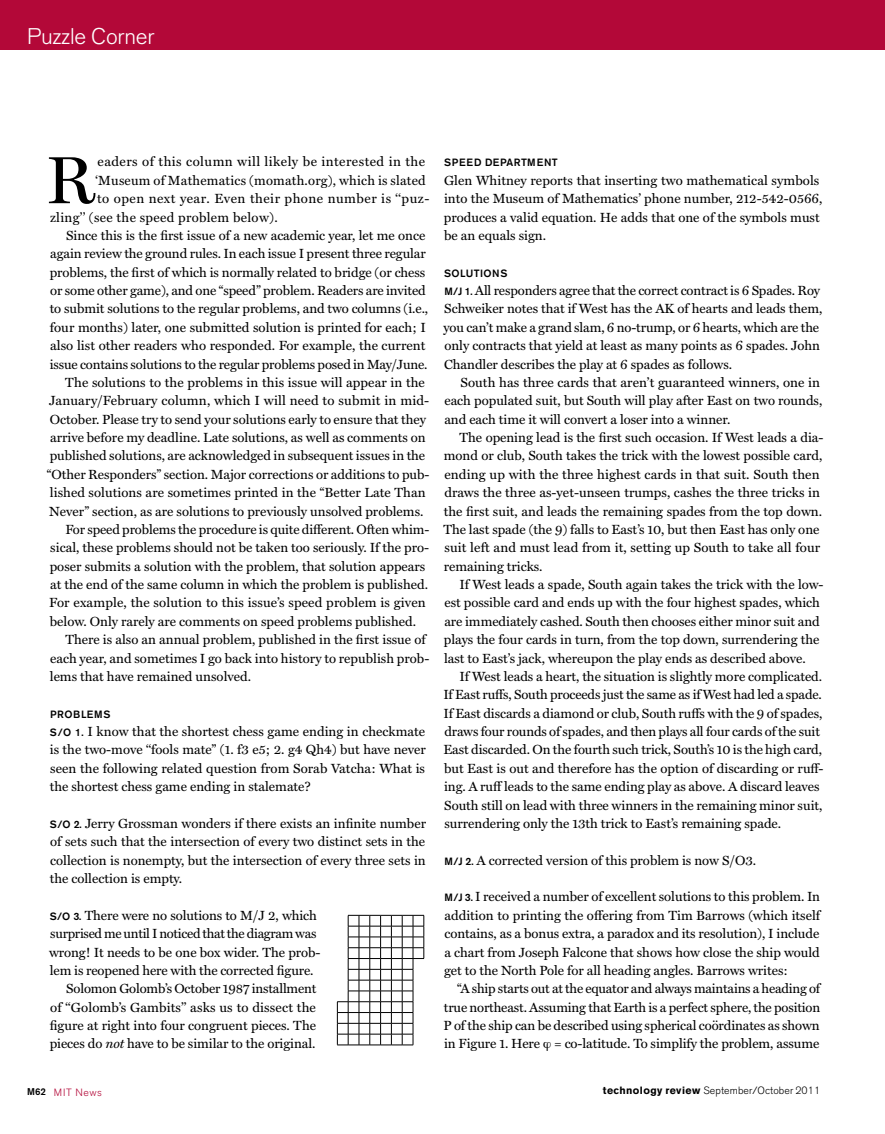
<style>
.page{position:relative;width:885px;height:1134px;background:#fff}
.page>*{position:absolute;margin:0;border:0;box-sizing:border-box;transform-origin:0 0}
.t1{font:67.2px "Miller Display";color:#000}
.t2{font:300 22.5px "Akzidenz Grotesk BE";letter-spacing:-.01em;color:#fff}
.t3{font:13.35px/18.3px "Miller Text";letter-spacing:-.005em;color:#000}
.t4{font:13.35px "Miller Text";letter-spacing:.035em;color:#000}
.t5{font:13.35px "Miller Text";letter-spacing:.015em;color:#000}
.t6{font:13.35px "Miller Text";letter-spacing:.025em;color:#000}
.t7{font:300 10.5px "Akzidenz Grotesk BE";letter-spacing:.01em;color:#000}
.t8{font:500 10.5px "Akzidenz Grotesk BE";letter-spacing:.06em;color:#000}
.t9{font:300 10.5px "Akzidenz Grotesk BE";letter-spacing:.05em;color:#b30838}
.t10{font:500 10.5px "Akzidenz Grotesk BE";letter-spacing:.04em;color:#000}
.s1{font-family:"Akzidenz Grotesk BE";font-weight:500;font-size:10.5px}
.s2{font-style:italic}
.s3{font-weight:500;font-size:9.75px;color:#000}
.s4{font-weight:700}
</style>
<div class="page">
<div style="left:0;top:0;width:884px;height:50px;background:#b30838"></div>
<svg style="left:337px;top:915px;width:87px;height:131px"></svg>
<h2 class="t2" style="left:27px;top:24px;width:129px">Puzzle Corner</h2>
<h1 class="t1" style="left:46px;top:142px;width:51px">R</h1>
<p class="t4" style="left:98px;top:154px;width:329px">eaders of this column will likely be interested in the</p>
<p class="t5" style="left:95px;top:173px;width:332px">‘Museum of Mathematics (momath.org), which is slated</p>
<p class="t4" style="left:97px;top:191px;width:334px">to open next year. Even their phone number is ‘‘puz-</p>
<p class="t6" style="left:50px;top:209px;width:229px">zling’’ (see the speed problem below).</p>
<p class="t3" style="left:66px;top:227px;width:360px">Since this is the first issue of a new academic year, let me once</p>
<p class="t3" style="left:50px;top:245px;width:377px">again review the ground rules. In each issue I present three regular</p>
<p class="t3" style="left:50px;top:263px;width:377px">problems, the first of which is normally related to bridge (or chess</p>
<p class="t3" style="left:50px;top:282px;width:377px">or some other game), and one “speed” problem. Readers are invited</p>
<p class="t3" style="left:50px;top:300px;width:380px">to submit solutions to the regular problems, and two columns (i.e.,</p>
<p class="t3" style="left:50px;top:318px;width:377px">four months) later, one submitted solution is printed for each; I</p>
<p class="t3" style="left:50px;top:337px;width:377px">also list other readers who responded. For example, the current</p>
<p class="t3" style="left:50px;top:355px;width:379px">issue contains solutions to the regular problems posed in May/June.</p>
<p class="t3" style="left:65px;top:374px;width:361px">The solutions to the problems in this issue will appear in the</p>
<p class="t3" style="left:49px;top:392px;width:382px">January/February column, which I will need to submit in mid-</p>
<p class="t3" style="left:50px;top:410px;width:378px">October. Please try to send your solutions early to ensure that they</p>
<p class="t3" style="left:50px;top:429px;width:377px">arrive before my deadline. Late solutions, as well as comments on</p>
<p class="t3" style="left:50px;top:447px;width:377px">published solutions, are acknowledged in subsequent issues in the</p>
<p class="t3" style="left:47px;top:465px;width:384px">“Other Responders” section. Major corrections or additions to pub-</p>
<p class="t3" style="left:50px;top:484px;width:377px">lished solutions are sometimes printed in the “Better Late Than</p>
<p class="t3" style="left:49px;top:502px;width:375px">Never” section, as are solutions to previously unsolved problems.</p>
<p class="t3" style="left:65px;top:521px;width:365px">For speed problems the procedure is quite different. Often whim-</p>
<p class="t3" style="left:50px;top:539px;width:380px">sical, these problems should not be taken too seriously. If the pro-</p>
<p class="t3" style="left:50px;top:557px;width:377px">poser submits a solution with the problem, that solution appears</p>
<p class="t3" style="left:50px;top:576px;width:379px">at the end of the same column in which the problem is published.</p>
<p class="t3" style="left:49px;top:594px;width:378px">For example, the solution to this issue’s speed problem is given</p>
<p class="t3" style="left:50px;top:612px;width:368px">below. Only rarely are comments on speed problems published.</p>
<p class="t3" style="left:65px;top:631px;width:362px">There is also an annual problem, published in the first issue of</p>
<p class="t3" style="left:50px;top:649px;width:380px">each year, and sometimes I go back into history to republish prob-</p>
<p class="t3" style="left:50px;top:668px;width:203px">lems that have remained unsolved.</p>
<p class="t8" style="left:50px;top:708px;width:62px">PROBLEMS</p>
<p class="t3" style="left:50px;top:723px;width:378px;text-align:justify"><span class="s1">S/O 1.</span> I know that the shortest chess game ending in checkmate is the two-move ‘‘fools mate’’ (1. f3 e5; 2. g4 Qh4) but have never seen the following related question from Sorab Vatcha: What is the shortest chess game ending in stalemate?</p>
<p class="t3" style="left:50px;top:815px;width:378px;text-align:justify"><span class="s1">S/O 2.</span> Jerry Grossman wonders if there exists an infinite number of sets such that the intersection of every two distinct sets in the collection is nonempty, but the intersection of every three sets in the collection is empty.</p>
<p class="t3" style="left:50px;top:906px;width:268px"><span class="s1">S/O 3.</span> There were no solutions to M/J 2, which</p>
<p class="t3" style="left:50px;top:925px;width:268px">surprised me until I noticed that the diagram was</p>
<p class="t3" style="left:49px;top:943px;width:273px">wrong! It needs to be one box wider. The prob-</p>
<p class="t3" style="left:50px;top:962px;width:265px">lem is reopened here with the corrected figure.</p>
<p class="t3" style="left:66px;top:980px;width:252px">Solomon Golomb’s October 1987 installment</p>
<p class="t3" style="left:50px;top:998px;width:267px">of ‘‘Golomb’s Gambits’’ asks us to dissect the</p>
<p class="t3" style="left:50px;top:1017px;width:268px">figure at right into four congruent pieces. The</p>
<p class="t3" style="left:50px;top:1035px;width:267px">pieces do <span class="s2">not</span> have to be similar to the original.</p>
<p class="t8" style="left:444px;top:156px;width:115px">SPEED DEPARTMENT</p>
<p class="t3" style="left:444px;top:171px;width:380px">Glen Whitney reports that inserting two mathematical symbols into the Museum of Mathematics’ phone number, 212-542-0566, produces a valid equation. He adds that one of the symbols must be an equals sign.</p>
<p class="t10" style="left:444px;top:267px;width:65px">SOLUTIONS</p>
<p class="t3" style="left:443px;top:282px;width:380px"><span class="s1">M/J 1.</span> All responders agree that the correct contract is 6 Spades. Roy Schweiker notes that if West has the AK of hearts and leads them, you can’t make a grand slam, 6 no-trump, or 6 hearts, which are the only contracts that yield at least as many points as 6 spades. John Chandler describes the play at 6 spades as follows.</p>
<p class="t3" style="left:444px;top:374px;width:379px;text-indent:16px">South has three cards that aren’t guaranteed winners, one in each populated suit, but South will play after East on two rounds, and each time it will convert a loser into a winner.</p>
<p class="t3" style="left:443px;top:429px;width:381px;text-indent:16px">The opening lead is the first such occasion. If West leads a dia&shy;mond or club, South takes the trick with the lowest possible card, ending up with the three highest cards in that suit. South then draws the three as-yet-unseen trumps, cashes the three tricks in the first suit, and leads the remaining spades from the top down.<br>The last spade (the 9) falls to East’s 10, but then East has only one suit left and must lead from it, setting up South to take all four remaining tricks.</p>
<p class="t3" style="left:444px;top:576px;width:381px;text-indent:16px">If West leads a spade, South again takes the trick with the low&shy;est possible card and ends up with the four highest spades, which are immediately cashed. South then chooses either minor suit and plays the four cards in turn, from the top down, surrendering the last to East’s jack, whereupon the play ends as described above.</p>
<p class="t3" style="left:443px;top:667px;width:382px;text-indent:16px">If West leads a heart, the situation is slightly more complicated.<br>If East ruffs, South proceeds just the same as if West had led a spade.<br>If East discards a diamond or club, South ruffs with the 9 of spades, draws four rounds of spades, and then plays all four cards of the suit East discarded. On the fourth such trick, South’s 10 is the high card, but East is out and therefore has the option of discarding or ruff&shy;ing. A ruff leads to the same ending play as above. A discard leaves South still on lead with three winners in the remaining minor suit, surrendering only the 13th trick to East’s remaining spade.</p>
<p class="t3" style="left:444px;top:851px;width:313px"><span class="s1">M/J 2.</span> A corrected version of this problem is now S/O3.</p>
<p class="t3" style="left:444px;top:888px;width:377px;text-align:justify"><span class="s1">M/J 3.</span> I received a number of excellent solutions to this problem. In addition to printing the offering from Tim Barrows (which itself contains, as a bonus extra, a paradox and its resolution), I include a chart from Joseph Falcone that shows how close the ship would get to the North Pole for all heading angles. Barrows writes:</p>
<p class="t3" style="left:443px;top:980px;width:378px;text-align:justify;text-indent:14px">“A ship starts out at the equator and always maintains a heading of true northeast. Assuming that Earth is a perfect sphere, the position P of the ship can be described using spherical coördinates as shown in Figure 1. Here = co-latitude. To simplify the problem, assume</p>
<p class="t9" style="left:27px;top:1086px;width:76px"><span class="s3">M62</span> MIT News</p>
<p class="t7" style="left:602px;top:1085px;width:219px"><span class="s4">technology review</span> September/October 2011</p>
</div>
